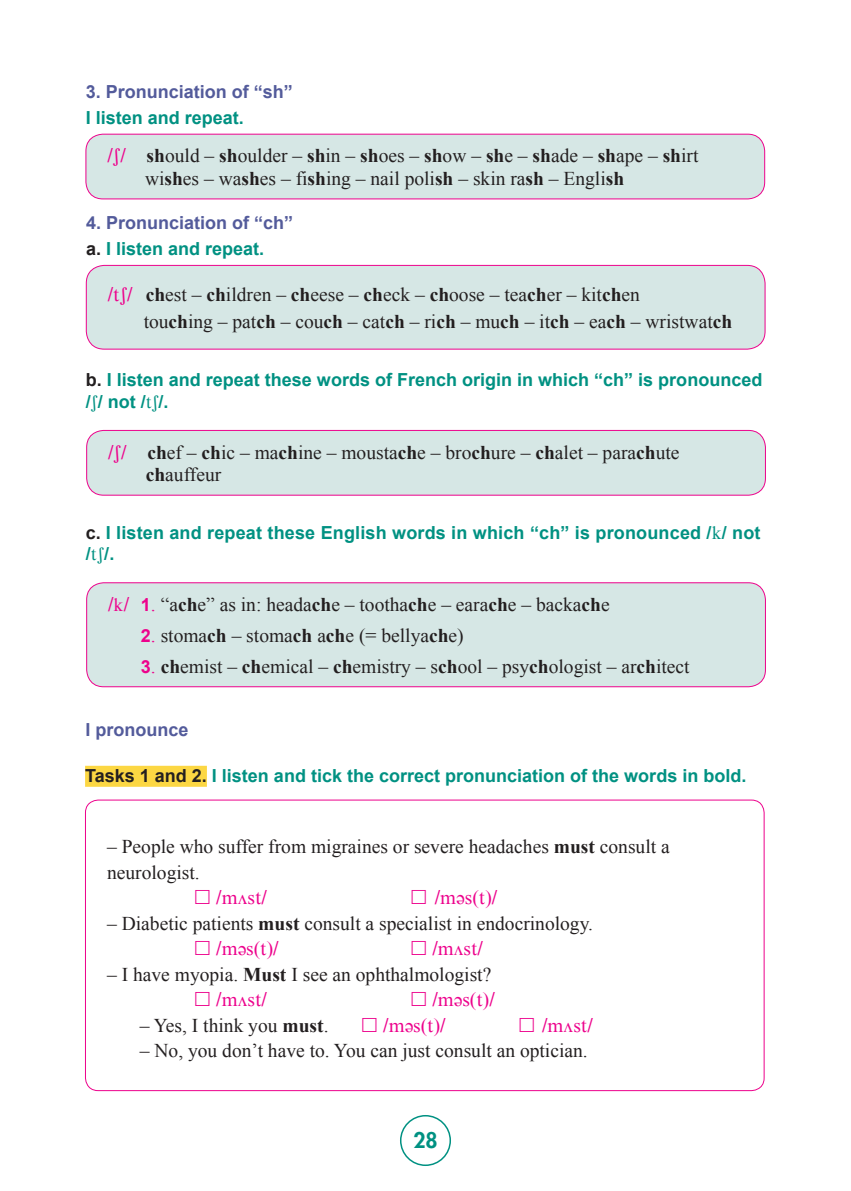
<style>
.page{position:relative;width:851px;height:1191px;background:#fff}
.page>*{position:absolute;margin:0;border:0;box-sizing:border-box;transform-origin:0 0}
.t1{font:800 21px "Futura Std";color:#009182}
.t2{font:19.5px/22.5px "Times New Roman";color:#231f20}
.t3{font:19.5px "Times New Roman Phonetics";color:#ed028c}
.t4{font:700 18px/21.6px "Arial";color:#009182}
.t5{font:700 18px "Arial";color:#535b9b}
.s1{font-family:"Times New Roman Phonetics";color:#ed028c}
.s2{font-weight:700}
.s3{color:#231f20}
.s4{font-family:"Times New Roman Phonetics";font-weight:400}
.s5{font-family:"Times New Roman Phonetics";font-size:18px;color:#ed028c}
.s6{font-family:"Arial";font-weight:700;font-size:18px;color:#ed028c}
.s7{color:#ed028c}
</style>
<div class="page">
<div style="left:400px;top:1115px;width:51px;height:51px;border:2px solid #009182;border-radius:50%"></div>
<div style="left:86px;top:134px;width:678px;height:65px;background:#d6e7e5;border-radius:17px"></div>
<div style="left:86px;top:134px;width:678px;height:65px;border:1px solid #ed028c;border-radius:17px"></div>
<div style="left:87px;top:430px;width:678px;height:65px;background:#d6e7e5;border-radius:17px"></div>
<div style="left:86px;top:430px;width:679px;height:65px;border:1px solid #ed028c;border-radius:17px"></div>
<div style="left:87px;top:583px;width:678px;height:104px;background:#d6e7e5;border-radius:17px"></div>
<div style="left:86px;top:582px;width:679px;height:105px;border:1px solid #ed028c;border-radius:17px"></div>
<div style="left:86px;top:265px;width:679px;height:84px;background:#d6e7e5;border-radius:18px"></div>
<div style="left:86px;top:265px;width:679px;height:84px;border:1px solid #ed028c;border-radius:18px"></div>
<div style="left:85px;top:766px;width:122px;height:21px;background:#fcd743"></div>
<p class="t5" style="left:86px;top:80px;width:209px">3. Pronunciation of “sh”</p>
<p class="t4" style="left:86px;top:107px;width:160px">I listen and repeat.</p>
<p class="t2" style="left:145px;top:144px;width:555px;text-indent:-38px"><span class="s1">/S/</span> <span class="s2">sh</span>ould – <span class="s2">sh</span>oulder – <span class="s2">sh</span>in – <span class="s2">sh</span>oes – <span class="s2">sh</span>ow – <span class="s2">sh</span>e – <span class="s2">sh</span>ade – <span class="s2">sh</span>ape – <span class="s2">sh</span>irt wi<span class="s2">sh</span>es – wa<span class="s2">sh</span>es – fi<span class="s2">sh</span>ing – nail poli<span class="s2">sh</span> – skin ra<span class="s2">sh</span> – Engli<span class="s2">sh</span></p>
<p class="t5" style="left:86px;top:211px;width:209px">4. Pronunciation of “ch”</p>
<p class="t4" style="left:86px;top:238px;width:180px"><span class="s3">a.</span> I listen and repeat.</p>
<p class="t2" style="left:144px;top:280px;width:590px;line-height:27px;text-indent:-36px"><span class="s1">/tS/</span> <span class="s2">ch</span>est – <span class="s2">ch</span>ildren – <span class="s2">ch</span>eese – <span class="s2">ch</span>eck – <span class="s2">ch</span>oose – tea<span class="s2">ch</span>er – kit<span class="s2">ch</span>en<br>tou<span class="s2">ch</span>ing – pat<span class="s2">ch</span> – cou<span class="s2">ch</span> – cat<span class="s2">ch</span> – ri<span class="s2">ch</span> – mu<span class="s2">ch</span> – it<span class="s2">ch</span> – ea<span class="s2">ch</span> – wristwat<span class="s2">ch</span></p>
<p class="t4" style="left:86px;top:370px;width:678px"><span class="s3">b.</span> I listen and repeat these words of French origin in which “ch” is pronounced /<span class="s4">S</span>/ not /<span class="s4">tS</span>/.</p>
<p class="t2" style="left:146px;top:440px;width:535px;text-indent:-38px"><span class="s1">/S/</span> <span class="s2">ch</span>ef – <span class="s2">ch</span>ic – ma<span class="s2">ch</span>ine – mousta<span class="s2">ch</span>e – bro<span class="s2">ch</span>ure – <span class="s2">ch</span>alet – para<span class="s2">ch</span>ute <span class="s2">ch</span>auffeur</p>
<p class="t4" style="left:86px;top:522px;width:676px"><span class="s3">c.</span> I listen and repeat these English words in which “ch” is pronounced /<span class="s4">k</span>/ not /<span class="s4">tS</span>/.</p>
<p class="t2" style="left:108px;top:592px;width:503px"><span class="s1">/</span><span class="s5">k</span><span class="s1">/</span> <span class="s6">1</span><span class="s7">.</span> “a<span class="s2">ch</span>e” as in: heada<span class="s2">ch</span>e – tootha<span class="s2">ch</span>e – eara<span class="s2">ch</span>e – backa<span class="s2">ch</span>e</p>
<p class="t2" style="left:141px;top:623px;width:324px"><span class="s6">2</span><span class="s7">.</span> stoma<span class="s2">ch</span> – stoma<span class="s2">ch</span> a<span class="s2">ch</span>e (= bellya<span class="s2">ch</span>e)</p>
<p class="t2" style="left:141px;top:654px;width:550px"><span class="s6">3</span><span class="s7">.</span> <span class="s2">ch</span>emist – <span class="s2">ch</span>emical – <span class="s2">ch</span>emistry – s<span class="s2">ch</span>ool – psy<span class="s2">ch</span>ologist – ar<span class="s2">ch</span>itect</p>
<p class="t5" style="left:85px;top:717px;width:105px">I pronounce</p>
<p class="t4" style="left:85px;top:765px;width:662px"><span class="s3">Tasks 1 and 2.</span> I listen and tick the correct pronunciation of the words in bold.</p>
<p class="t2" style="left:107px;top:833px;width:564px;line-height:25.5px">– People who suffer from migraines or severe headaches <span class="s2">must</span> consult a neurologist.</p>
<p class="t3" style="left:216px;top:887px;width:52px">/mVst/</p>
<p class="t3" style="left:434px;top:887px;width:64px">/m@s(t)/</p>
<p class="t2" style="left:107px;top:911px;width:487px">– Diabetic patients <span class="s2">must</span> consult a specialist in endocrinology.</p>
<p class="t3" style="left:216px;top:938px;width:64px">/m@s(t)/</p>
<p class="t3" style="left:432px;top:938px;width:52px">/mVst/</p>
<p class="t2" style="left:107px;top:962px;width:385px">– I have myopia. <span class="s2">Must</span> I see an ophthalmologist?</p>
<p class="t3" style="left:216px;top:989px;width:52px">/mVst/</p>
<p class="t3" style="left:432px;top:989px;width:64px">/m@s(t)/</p>
<p class="t2" style="left:140px;top:1013px;width:190px">– Yes, I think you <span class="s2">must</span>.</p>
<p class="t3" style="left:383px;top:1014px;width:64px">/m@s(t)/</p>
<p class="t3" style="left:542px;top:1014px;width:52px">/mVst/</p>
<p class="t2" style="left:140px;top:1039px;width:449px">– No, you don’t have to. You can just consult an optician.</p>
<p class="t1" style="left:413px;top:1127px;width:26px">28</p>
</div>
